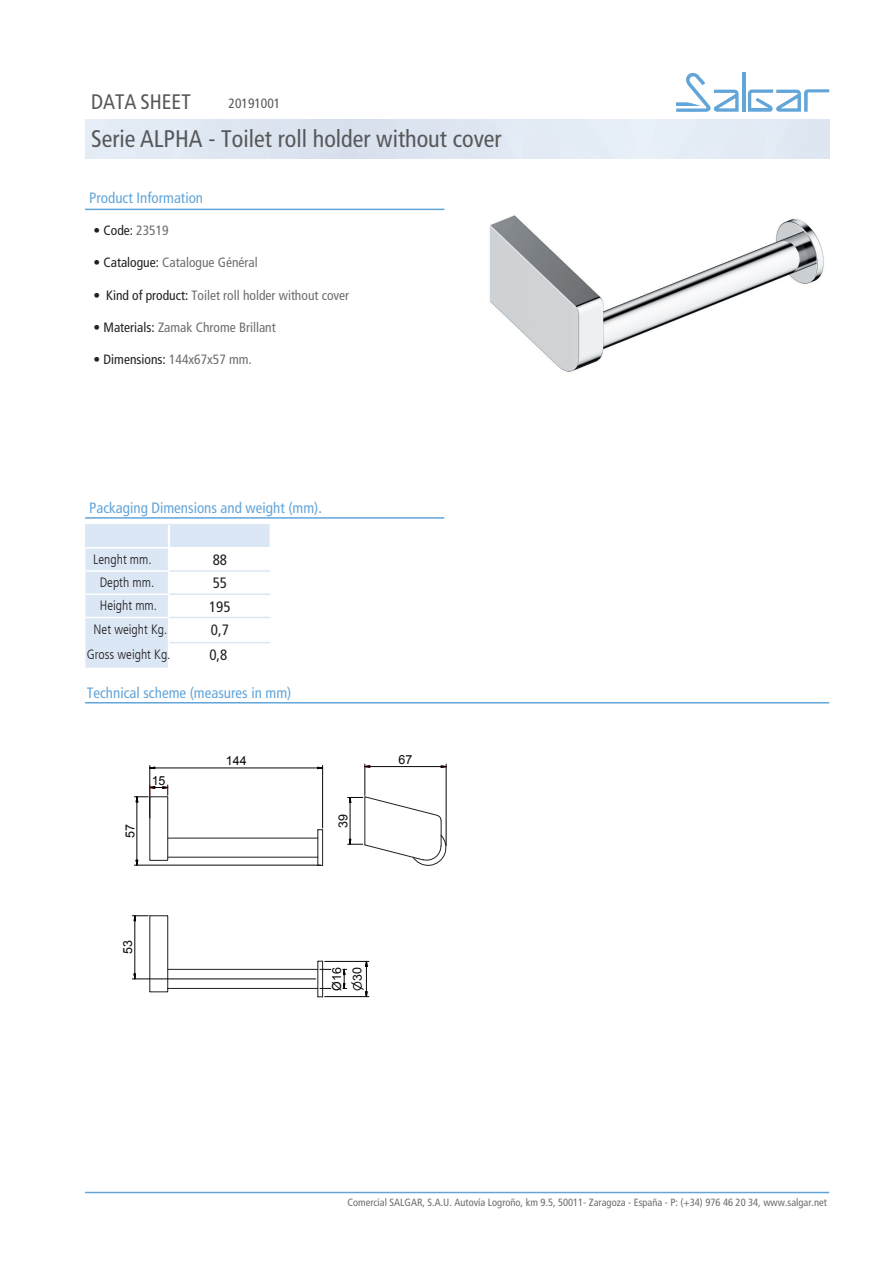
<style>
.page{position:relative;width:893px;height:1263px;background:#fff}
.page>*{position:absolute;margin:0;border:0;box-sizing:border-box;transform-origin:0 0}
.t1{font:condensed 24px "Frutiger LT";color:#57585a}
.t2{font:condensed 21px "Frutiger LT";color:#57585a}
.t3{font:condensed 15px "Frutiger LT";color:#62a5d9}
.t4{font:condensed 15px "Frutiger LT";color:#231f20}
.t5{font:condensed 13.5px "Frutiger LT";color:#6c6d70}
.t6{font:300 condensed 13.5px "Frutiger LT";color:#231f20}
.t7{font:condensed 13.5px "Frutiger LT";color:#231f20}
.t8{font:condensed 13.5px "Frutiger LT";color:#57585a}
.t9{font:12.45px/20.4px "Arial";letter-spacing:.005em;color:#070707;text-align:right}
.t10{font:condensed 10.5px "Frutiger LT";color:#6c6d70}
.s1{color:#6c6d70}
.s2{color:#231f20}
.s3{color:#020202}
</style>
<div class="page">
<hr style="left:742px;top:72px;width:3px;height:40px;background:#62a5d9">
<svg style="left:676px;top:72px;width:63px;height:40px"></svg>
<svg style="left:748px;top:89px;width:81px;height:23px"></svg>
<hr style="left:85px;top:1192px;width:744px;height:1px;background:#62a5d9">
<div style="left:169px;top:524px;width:101px;height:24px;background:#dbe7f5"></div>
<hr style="left:169px;top:547px;width:102px;height:1px;background:#fff">
<hr style="left:169px;top:570px;width:101px;height:2px;background:#dbe7f5">
<hr style="left:169px;top:593px;width:101px;height:2px;background:#dbe7f5">
<hr style="left:169px;top:617px;width:101px;height:1px;background:#dbe7f5">
<hr style="left:169px;top:642px;width:101px;height:1px;background:#dbe7f5">
<img style="left:490px;top:215px;width:334px;height:157px">
<svg style="left:131px;top:763px;width:316px;height:235px"></svg>
<svg style="left:146px;top:767px;width:9px;height:2px"></svg>
<svg style="left:317px;top:767px;width:9px;height:2px"></svg>
<hr style="left:155px;top:768px;width:163px;height:1px;background:#070707">
<hr style="left:150px;top:765px;width:1px;height:53px;background:#070707">
<hr style="left:322px;top:765px;width:1px;height:63px;background:#070707">
<svg style="left:361px;top:765px;width:9px;height:3px"></svg>
<svg style="left:441px;top:765px;width:5px;height:3px"></svg>
<hr style="left:370px;top:766px;width:71px;height:1px;background:#070707">
<hr style="left:365px;top:764px;width:1px;height:31px;background:#070707">
<hr style="left:446px;top:764px;width:1px;height:81px;background:#070707">
<svg style="left:348px;top:794px;width:99px;height:72px"></svg>
<hr style="left:325px;top:961px;width:44px;height:1px;background:#070707">
<hr style="left:325px;top:996px;width:44px;height:1px;background:#070707">
<svg style="left:132px;top:912px;width:36px;height:80px"></svg>
<hr style="left:132px;top:979px;width:184px;height:1px;background:#070707">
<svg style="left:136px;top:860px;width:2px;height:8px"></svg>
<hr style="left:137px;top:802px;width:1px;height:58px;background:#070707">
<svg style="left:134px;top:785px;width:37px;height:22px"></svg>
<hr style="left:134px;top:865px;width:187px;height:1px;background:#070707">
<hr style="left:85px;top:209px;width:359px;height:1px;background:#62a5d9">
<hr style="left:85px;top:702px;width:744px;height:1px;background:#62a5d9">
<div style="left:85px;top:524px;width:84px;height:24px;background:#dbe7f5"></div>
<svg style="left:85px;top:525px;width:85px;height:143px"></svg>
<hr style="left:85px;top:517px;width:359px;height:2px;background:#62a5d9">
<svg style="left:343px;top:958px;width:25px;height:40px"></svg>
<p class="t2" style="left:91px;top:89px;width:101px">DATA SHEET</p>
<p class="t1" style="left:91px;top:125px;width:412px">Serie ALPHA - Toilet roll holder without cover</p>
<p class="t8" style="left:229px;top:96px;width:53px">20191001</p>
<p class="t3" style="left:89px;top:189px;width:115px">Product Information</p>
<p class="t7" style="left:94px;top:222px;width:77px">• Code: <span class="s1">23519</span></p>
<p class="t5" style="left:94px;top:255px;width:166px"><span class="s2">• Catalogue:</span> Catalogue Général</p>
<p class="t5" style="left:94px;top:287px;width:257px"><span class="s2">• Kind of product:</span> Toilet roll holder without cover</p>
<p class="t5" style="left:94px;top:319px;width:184px"><span class="s2">• Materials:</span> Zamak Chrome Brillant</p>
<p class="t7" style="left:94px;top:352px;width:160px">• Dimensions: <span class="s1">144x67x57 mm.</span></p>
<p class="t3" style="left:89px;top:499px;width:234px">Packaging Dimensions and weight (mm).</p>
<p class="t6" style="left:93px;top:551px;width:60px">Lenght mm.</p>
<p class="t6" style="left:100px;top:575px;width:56px">Depth mm.</p>
<p class="t6" style="left:100px;top:598px;width:59px">Height mm.</p>
<p class="t6" style="left:94px;top:621px;width:75px">Net weight Kg.</p>
<p class="t6" style="left:87px;top:646px;width:85px">Gross weight Kg.</p>
<p class="t4" style="left:209px;top:646px;width:19px">0,8</p>
<p class="t3" style="left:87px;top:684px;width:206px">Technical scheme (measures in mm)</p>
<p class="t4" style="left:213px;top:551px;width:16px">88</p>
<p class="t4" style="left:213px;top:574px;width:16px">55</p>
<p class="t4" style="left:209px;top:597px;width:23px">195</p>
<p class="t4" style="left:211px;top:621px;width:19px">0,7</p>
<p class="t9" style="left:120px;top:838px;width:15px;rotate:-90deg">57</p>
<p class="t9" style="left:152px;top:770px;width:15px">15</p>
<p class="t9" style="left:118px;top:954px;width:16px;rotate:-90deg">53</p>
<p class="t9" style="left:226px;top:751px;width:22px">144</p>
<p class="t9" style="left:398px;top:749px;width:15px">67</p>
<p class="t9" style="left:333px;top:828px;width:16px;rotate:-90deg">39</p>
<p class="t9" style="left:327px;top:991px;width:25px;rotate:-90deg"><span class="s3">Ø</span>16<br>30</p>
<p class="t10" style="left:347px;top:1196px;width:481px">Comercial SALGAR, S.A.U. Autovía Logroño, km 9.5, 50011- Zaragoza - España - P: (+34) 976 46 20 34, www.salgar.net</p>
</div>
